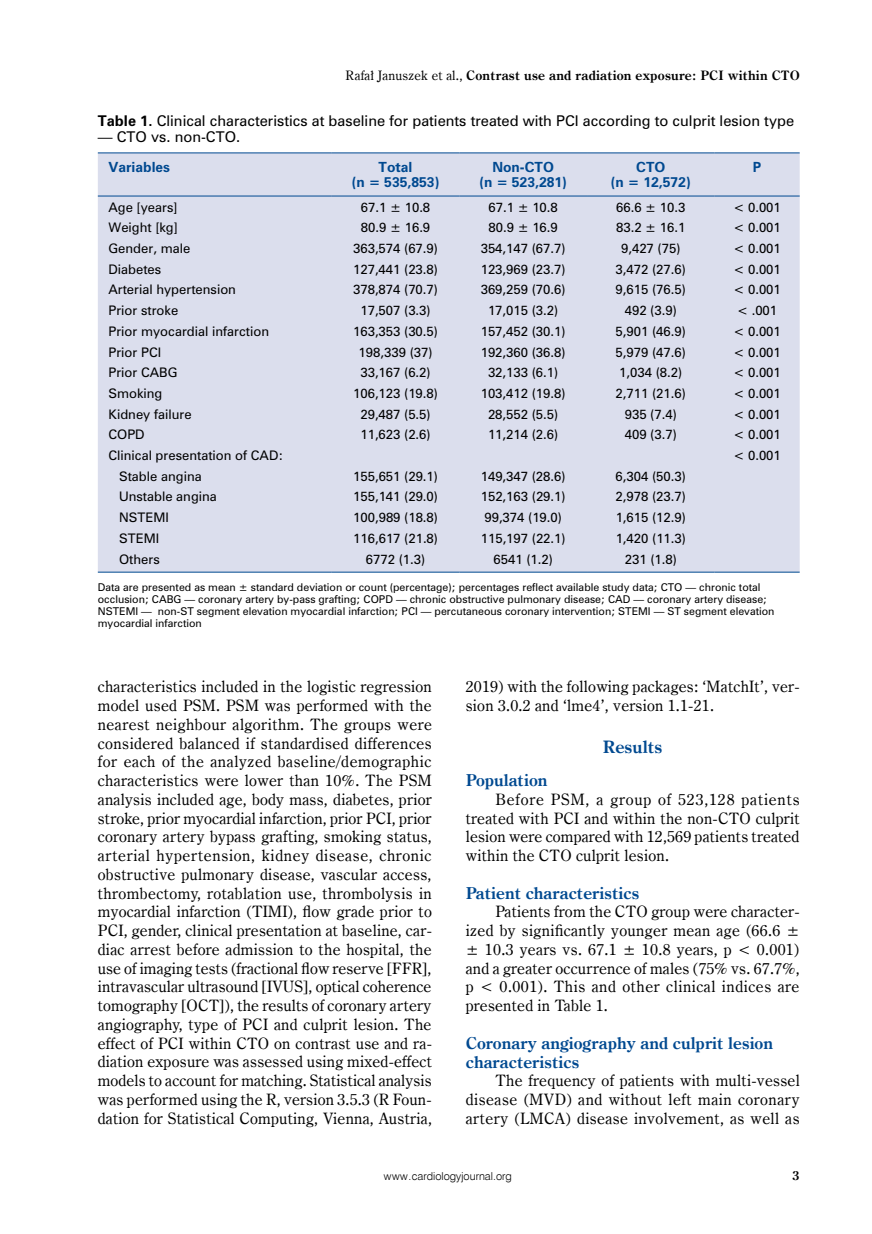
<style>
.page{position:relative;width:872px;height:1234px;background:#fff}
.page>*{position:absolute;margin:0;border:0;box-sizing:border-box;transform-origin:0 0}
.t1{font:700 17.25px "Century Oldst EU";color:#004990}
.t2{font:700 16.5px/18.8px "Century Oldst EU";color:#004990}
.t3{font:15.75px/18.8px "Century Oldst EU";letter-spacing:.015em;color:#000;text-align:justify}
.t4{font:13.5px "Zurich PL";color:#000}
.t5{font:700 13.05px "Century Oldst EU";letter-spacing:.015em;color:#000}
.t6{font:700 12.75px/15px "Zurich PL";color:#004990;text-align:center}
.t7{font:700 12.75px "Century Oldst EU";color:#000}
.t8{font:12px "Zurich PL";color:#000}
.t9{font:10.95px "Swis 721 Lt EU";color:#000}
.t10{font:9.75px/11.9px "Zurich PL";color:#000}
.s1{font-weight:400}
.s2{font-weight:700}
</style>
<div class="page">
<div style="left:98px;top:153px;width:701px;height:418px;background:#dbdeed"></div>
<hr style="left:98px;top:571px;width:234px;height:1px;background:#004990">
<hr style="left:332px;top:571px;width:127px;height:1px;background:#004990">
<hr style="left:459px;top:571px;width:128px;height:1px;background:#004990">
<hr style="left:587px;top:571px;width:127px;height:1px;background:#004990">
<hr style="left:714px;top:571px;width:85px;height:1px;background:#004990">
<hr style="left:98px;top:152px;width:234px;height:1px;background:#004990">
<hr style="left:332px;top:152px;width:127px;height:1px;background:#004990">
<hr style="left:459px;top:152px;width:128px;height:1px;background:#004990">
<hr style="left:587px;top:152px;width:127px;height:1px;background:#004990">
<hr style="left:714px;top:152px;width:85px;height:1px;background:#004990">
<hr style="left:98px;top:196px;width:234px;height:1px;background:#004990">
<hr style="left:332px;top:196px;width:127px;height:1px;background:#004990">
<hr style="left:459px;top:196px;width:128px;height:1px;background:#004990">
<hr style="left:587px;top:196px;width:127px;height:1px;background:#004990">
<hr style="left:714px;top:196px;width:85px;height:1px;background:#004990">
<p class="t5" style="left:346px;top:68px;width:456px"><span class="s1">Rafał Januszek et al.,</span> Contrast use and radiation exposure: PCI within CTO</p>
<p class="t4" style="left:98px;top:111px;width:698px"><span class="s2">Table 1.</span> Clinical characteristics at baseline for patients treated with PCI according to culprit lesion type</p>
<p class="t4" style="left:98px;top:128px;width:144px">— CTO vs. non-CTO.</p>
<p class="t6" style="left:108px;top:159px;width:63px">Variables</p>
<p class="t6" style="left:352px;top:159px;width:89px">Total<br>(n = 535,853)</p>
<p class="t6" style="left:479px;top:159px;width:89px">Non-CTO<br>(n = 523,281)</p>
<p class="t6" style="left:611px;top:159px;width:81px">CTO<br>(n = 12,572)</p>
<p class="t6" style="left:753px;top:159px;width:10px">P</p>
<p class="t8" style="left:108px;top:199px;width:71px">Age [years]</p>
<p class="t8" style="left:361px;top:199px;width:71px">67.1 ± 10.8</p>
<p class="t8" style="left:488px;top:199px;width:71px">67.1 ± 10.8</p>
<p class="t8" style="left:616px;top:199px;width:71px">66.6 ± 10.3</p>
<p class="t8" style="left:733px;top:199px;width:49px">&lt; 0.001</p>
<p class="t8" style="left:108px;top:219px;width:71px">Weight [kg]</p>
<p class="t8" style="left:361px;top:219px;width:71px">80.9 ± 16.9</p>
<p class="t8" style="left:488px;top:219px;width:71px">80.9 ± 16.9</p>
<p class="t8" style="left:616px;top:219px;width:71px">83.2 ± 16.1</p>
<p class="t8" style="left:733px;top:219px;width:49px">&lt; 0.001</p>
<p class="t8" style="left:108px;top:240px;width:83px">Gender, male</p>
<p class="t8" style="left:353px;top:240px;width:86px">363,574 (67.9)</p>
<p class="t8" style="left:481px;top:240px;width:86px">354,147 (67.7)</p>
<p class="t8" style="left:621px;top:240px;width:61px">9,427 (75)</p>
<p class="t8" style="left:733px;top:240px;width:49px">&lt; 0.001</p>
<p class="t8" style="left:108px;top:261px;width:54px">Diabetes</p>
<p class="t8" style="left:353px;top:261px;width:86px">127,441 (23.8)</p>
<p class="t8" style="left:481px;top:261px;width:86px">123,969 (23.7)</p>
<p class="t8" style="left:615px;top:261px;width:72px">3,472 (27.6)</p>
<p class="t8" style="left:733px;top:261px;width:49px">&lt; 0.001</p>
<p class="t8" style="left:108px;top:282px;width:129px">Arterial hypertension</p>
<p class="t8" style="left:353px;top:282px;width:86px">378,874 (70.7)</p>
<p class="t8" style="left:481px;top:282px;width:86px">369,259 (70.6)</p>
<p class="t8" style="left:615px;top:282px;width:72px">9,615 (76.5)</p>
<p class="t8" style="left:733px;top:282px;width:49px">&lt; 0.001</p>
<p class="t8" style="left:108px;top:302px;width:71px">Prior stroke</p>
<p class="t8" style="left:360px;top:302px;width:72px">17,507 (3.3)</p>
<p class="t8" style="left:488px;top:302px;width:72px">17,015 (3.2)</p>
<p class="t8" style="left:625px;top:302px;width:54px">492 (3.9)</p>
<p class="t8" style="left:737px;top:302px;width:42px">&lt; .001</p>
<p class="t8" style="left:108px;top:323px;width:162px">Prior myocardial infarction</p>
<p class="t8" style="left:353px;top:323px;width:86px">163,353 (30.5)</p>
<p class="t8" style="left:481px;top:323px;width:86px">157,452 (30.1)</p>
<p class="t8" style="left:615px;top:323px;width:72px">5,901 (46.9)</p>
<p class="t8" style="left:733px;top:323px;width:49px">&lt; 0.001</p>
<p class="t8" style="left:108px;top:344px;width:54px">Prior PCI</p>
<p class="t8" style="left:358px;top:344px;width:75px">198,339 (37)</p>
<p class="t8" style="left:481px;top:344px;width:86px">192,360 (36.8)</p>
<p class="t8" style="left:615px;top:344px;width:72px">5,979 (47.6)</p>
<p class="t8" style="left:733px;top:344px;width:49px">&lt; 0.001</p>
<p class="t8" style="left:108px;top:364px;width:71px">Prior CABG</p>
<p class="t8" style="left:360px;top:364px;width:72px">33,167 (6.2)</p>
<p class="t8" style="left:488px;top:364px;width:72px">32,133 (6.1)</p>
<p class="t8" style="left:619px;top:364px;width:65px">1,034 (8.2)</p>
<p class="t8" style="left:733px;top:364px;width:49px">&lt; 0.001</p>
<p class="t8" style="left:108px;top:385px;width:55px">Smoking</p>
<p class="t8" style="left:353px;top:385px;width:86px">106,123 (19.8)</p>
<p class="t8" style="left:481px;top:385px;width:86px">103,412 (19.8)</p>
<p class="t8" style="left:615px;top:385px;width:72px">2,711 (21.6)</p>
<p class="t8" style="left:733px;top:385px;width:49px">&lt; 0.001</p>
<p class="t8" style="left:108px;top:406px;width:85px">Kidney failure</p>
<p class="t8" style="left:360px;top:406px;width:72px">29,487 (5.5)</p>
<p class="t8" style="left:488px;top:406px;width:72px">28,552 (5.5)</p>
<p class="t8" style="left:625px;top:406px;width:54px">935 (7.4)</p>
<p class="t8" style="left:733px;top:406px;width:49px">&lt; 0.001</p>
<p class="t8" style="left:108px;top:426px;width:38px">COPD</p>
<p class="t8" style="left:360px;top:426px;width:72px">11,623 (2.6)</p>
<p class="t8" style="left:488px;top:426px;width:72px">11,214 (2.6)</p>
<p class="t8" style="left:625px;top:426px;width:54px">409 (3.7)</p>
<p class="t8" style="left:733px;top:426px;width:49px">&lt; 0.001</p>
<p class="t8" style="left:108px;top:447px;width:176px">Clinical presentation of CAD:</p>
<p class="t8" style="left:733px;top:447px;width:49px">&lt; 0.001</p>
<p class="t8" style="left:119px;top:468px;width:84px">Stable angina</p>
<p class="t8" style="left:353px;top:468px;width:86px">155,651 (29.1)</p>
<p class="t8" style="left:481px;top:468px;width:86px">149,347 (28.6)</p>
<p class="t8" style="left:615px;top:468px;width:72px">6,304 (50.3)</p>
<p class="t8" style="left:119px;top:488px;width:99px">Unstable angina</p>
<p class="t8" style="left:353px;top:488px;width:86px">155,141 (29.0)</p>
<p class="t8" style="left:481px;top:488px;width:86px">152,163 (29.1)</p>
<p class="t8" style="left:615px;top:488px;width:72px">2,978 (23.7)</p>
<p class="t8" style="left:119px;top:509px;width:51px">NSTEMI</p>
<p class="t8" style="left:353px;top:509px;width:86px">100,989 (18.8)</p>
<p class="t8" style="left:484px;top:509px;width:79px">99,374 (19.0)</p>
<p class="t8" style="left:615px;top:509px;width:72px">1,615 (12.9)</p>
<p class="t8" style="left:119px;top:530px;width:42px">STEMI</p>
<p class="t8" style="left:353px;top:530px;width:86px">116,617 (21.8)</p>
<p class="t8" style="left:481px;top:530px;width:86px">115,197 (22.1)</p>
<p class="t8" style="left:615px;top:530px;width:72px">1,420 (11.3)</p>
<p class="t8" style="left:119px;top:550px;width:42px">Others</p>
<p class="t8" style="left:366px;top:550px;width:61px">6772 (1.3)</p>
<p class="t8" style="left:493px;top:550px;width:61px">6541 (1.2)</p>
<p class="t8" style="left:625px;top:550px;width:54px">231 (1.8)</p>
<p class="t10" style="left:98px;top:581px;width:678px">Data are presented as mean ± standard deviation or count (percentage); percentages reflect available study data; CTO — chronic total occlusion; CABG — coronary artery by-pass grafting; COPD — chronic obstructive pulmonary disease; CAD — coronary artery disease; NSTEMI — non-ST segment elevation myocardial infarction; PCI — percutaneous coronary intervention; STEMI — ST segment elevation myocardial infarction</p>
<p class="t3" style="left:98px;top:677px;width:336px">characteristics included in the logistic regression model used PSM. PSM was performed with the nearest neighbour algorithm. The groups were considered balanced if standardised differences for each of the analyzed baseline/demographic characteristics were lower than 10%. The PSM analysis included age, body mass, diabetes, prior stroke, prior myocardial infarction, prior PCI, prior coronary artery bypass grafting, smoking status, arterial hypertension, kidney disease, chronic obstructive pulmonary disease, vascular access, thrombectomy, rotablation use, thrombolysis in myocardial infarction (TIMI), flow grade prior to PCI, gender, clinical presentation at baseline, car&shy;diac arrest before admission to the hospital, the use of imaging tests (fractional flow reserve [FFR], intravascular ultrasound [IVUS], optical coherence tomography [OCT]), the results of coronary artery angiography, type of PCI and culprit lesion. The effect of PCI within CTO on contrast use and ra&shy;diation exposure was assessed using mixed-effect models to account for matching. Statistical analysis was performed using the R, version 3.5.3 (R Foun&shy;dation for Statistical Computing, Vienna, Austria,</p>
<p class="t3" style="left:466px;top:677px;width:336px">2019) with the following packages: ‘MatchIt’, ver&shy;sion 3.0.2 and ‘lme4’, version 1.1-21.</p>
<p class="t1" style="left:603px;top:735px;width:61px">Results</p>
<p class="t2" style="left:466px;top:771px;width:83px">Population</p>
<p class="t3" style="left:466px;top:790px;width:335px;text-indent:30px">Before PSM, a group of 523,128 patients treated with PCI and within the non-CTO culprit lesion were compared with 12,569 patients treated within the CTO culprit lesion.</p>
<p class="t2" style="left:466px;top:883px;width:175px">Patient characteristics</p>
<p class="t3" style="left:466px;top:902px;width:335px;text-indent:30px">Patients from the CTO group were character&shy;ized by significantly younger mean age (66.6 ± ± 10.3 years vs. 67.1 ± 10.8 years, p &lt; 0.001) and a greater occurrence of males (75% vs. 67.7%, p &lt; 0.001). This and other clinical indices are presented in Table 1.</p>
<p class="t2" style="left:466px;top:1033px;width:309px">Coronary angiography and culprit lesion characteristics</p>
<p class="t3" style="left:466px;top:1071px;width:335px;text-indent:30px">The frequency of patients with multi-vessel disease (MVD) and without left main coronary artery (LMCA) disease involvement, as well as</p>
<p class="t9" style="left:384px;top:1169px;width:129px">www.cardiologyjournal.org</p>
<p class="t7" style="left:792px;top:1167px;width:9px">3</p>
</div>
